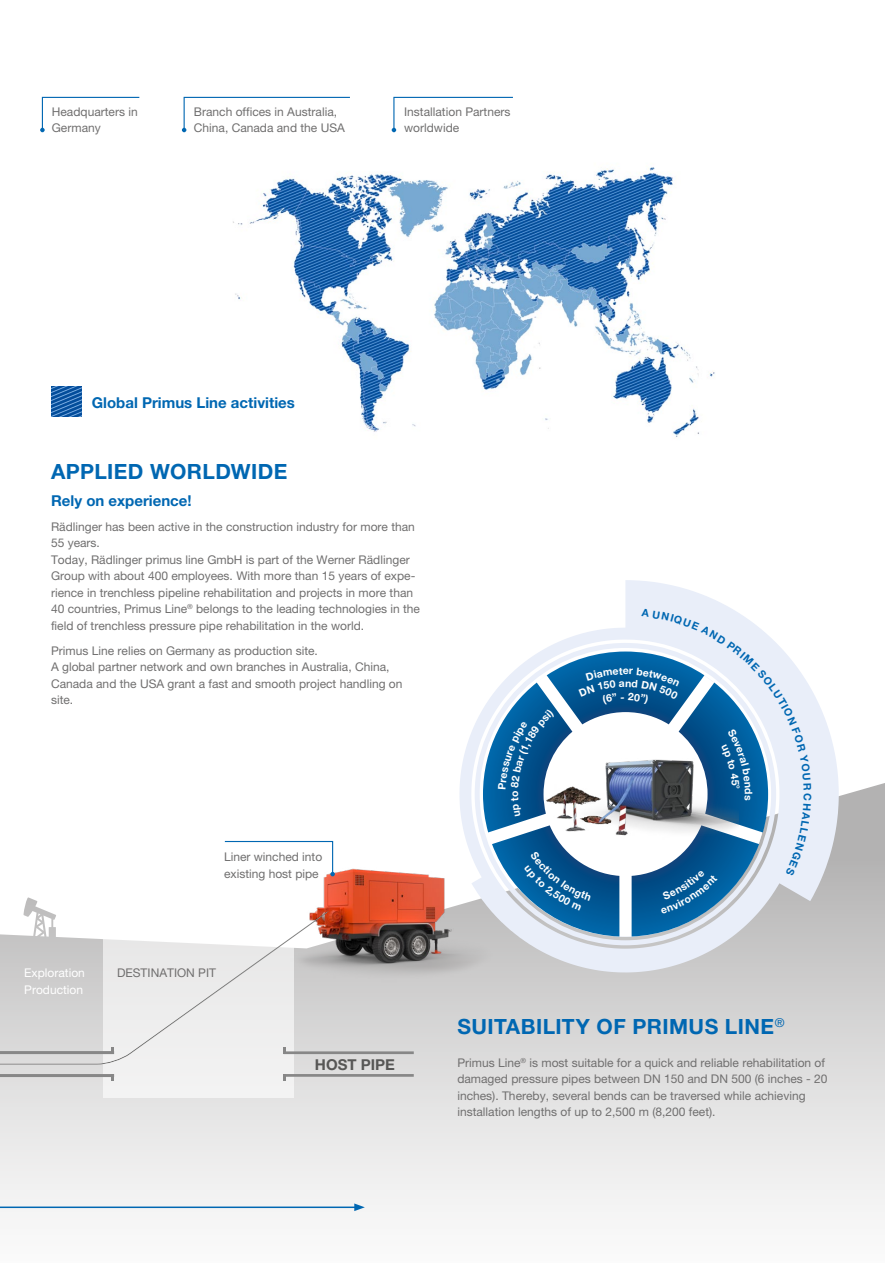
<style>
.page{position:relative;width:885px;height:1263px;background:#fff}
.page>*{position:absolute;margin:0;border:0;box-sizing:border-box;transform-origin:0 0}
.t1{font:700 21px "Helvetica Neue";letter-spacing:.02em;color:#0067b2}
.t2{font:700 15px "Helvetica Neue";color:#0067b2}
.t3{font:700 15px "Helvetica Neue";color:#575756}
.t4{font:12px/16.5px "Helvetica Neue";color:#706f6f}
.t5{font:12px/16.5px "Helvetica Neue";color:#fff}
.t6{font:700 10.5px "Helvetica Neue";color:#fff}
</style>
<div class="page">
<svg style="left:0;top:783px;width:884px;height:429px"></svg>
<svg style="left:459px;top:580px;width:379px;height:392px"></svg>
<svg style="left:483px;top:651px;width:285px;height:285px"></svg>
<div style="left:103px;top:867px;width:190px;height:230px;background:linear-gradient(to right,#fefefe,#f2f2f2)"></div>
<img style="left:251px;top:845px;width:253px;height:143px">
<div style="left:0;top:909px;width:329px;height:157px;background:#000;opacity:.4"></div>
<svg style="left:0;top:1048px;width:117px;height:120px;background:#e0dfdf"></svg>
<hr style="left:283px;top:1051px;width:131px;height:3px;background:#878787">
<hr style="left:283px;top:1074px;width:131px;height:3px;background:#878787">
<img style="left:233px;top:167px;width:482px;height:270px">
<svg style="left:224px;top:840px;width:111px;height:36px"></svg>
<img style="left:51px;top:386px;width:30px;height:30px">
<hr style="left:0;top:1206px;width:356px;height:2px;background:#0067b2">
<svg style="left:354px;top:1203px;width:11px;height:8px"></svg>
<svg style="left:182px;top:96px;width:168px;height:36px"></svg>
<svg style="left:40px;top:96px;width:100px;height:36px"></svg>
<svg style="left:391px;top:96px;width:122px;height:36px"></svg>
<svg style="left:498px;top:609px;width:313px;height:305px"></svg>
<p class="t4" style="left:194px;top:103px;width:152px">Branch offices in Australia,<br>China, Canada and the USA</p>
<p class="t4" style="left:52px;top:103px;width:87px">Headquarters in<br>Germany</p>
<p class="t4" style="left:404px;top:103px;width:108px">Installation Partners worldwide</p>
<p class="t2" style="left:92px;top:393px;width:204px">Global Primus Line activities</p>
<h1 class="t1" style="left:51px;top:459px;width:238px">APPLIED WORLDWIDE</h1>
<p class="t2" style="left:51px;top:491px;width:142px">Rely on experience!</p>
<p class="t4" style="left:51px;top:518px;width:370px">Rädlinger has been active in the construction industry for more than 55 years.<br>Today, Rädlinger primus line GmbH is part of the Werner Rädlinger Group with about 400 employees. With more than 15 years of expe&shy;rience in trenchless pipeline rehabilitation and projects in more than 40 countries, Primus Line<sup>®</sup> belongs to the leading technologies in the field of trenchless pressure pipe rehabilitation in the world.</p>
<p class="t4" style="left:51px;top:642px;width:353px">Primus Line relies on Germany as production site.<br>A global partner network and own branches in Australia, China, Canada and the USA grant a fast and smooth project handling on site.</p>
<p class="t4" style="left:224px;top:849px;width:100px">Liner winched into existing host pipe</p>
<p class="t5" style="left:24px;top:965px;width:62px">Exploration<br>Production</p>
<p class="t4" style="left:117px;top:965px;width:100px">DESTINATION PIT</p>
<p class="t3" style="left:315px;top:1055px;width:82px">HOST PIPE</p>
<p class="t6" style="left:508px;top:797px;width:8px;rotate:-90deg">o</p>
<h1 class="t1" style="left:457px;top:1013px;width:329px">SUITABILITY OF PRIMUS LINE<sup>®</sup></h1>
<p class="t4" style="left:457px;top:1054px;width:371px">Primus Line<sup>®</sup> is most suitable for a quick and reliable rehabilitation of damaged pressure pipes between DN 150 and DN 500 (6 inches - 20 inches). Thereby, several bends can be traversed while achieving installation lengths of up to 2,500 m (8,200 feet).</p>
</div>
